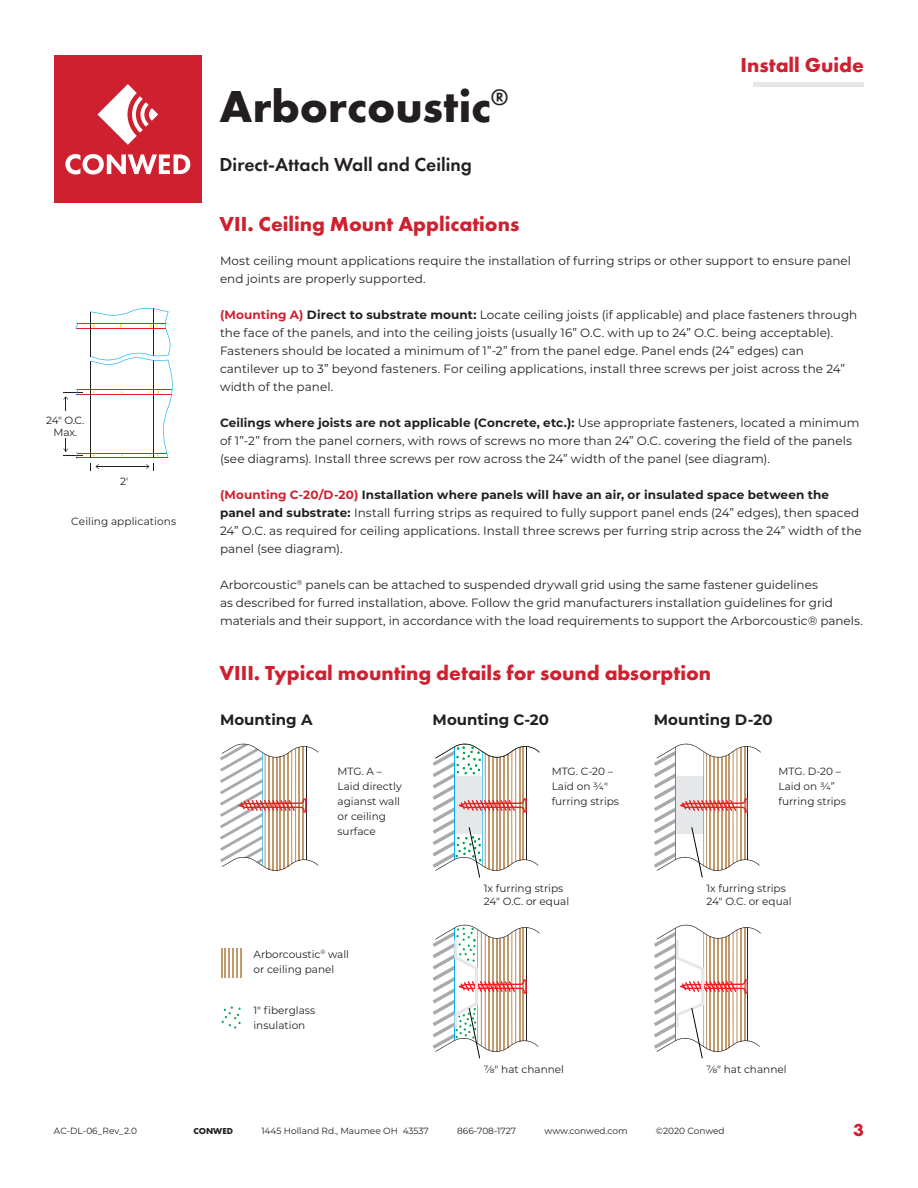
<style>
.page{position:relative;width:918px;height:1188px;background:#fff}
.page>*{position:absolute;margin:0;border:0;box-sizing:border-box;transform-origin:0 0}
.t1{font:700 46.5px "Futura PT";color:#231f20}
.t2{font:700 21px "Futura PT";color:#cf202f}
.t3{font:600 19.5px "Futura PT";color:#231f20}
.t4{font:700 18px "Futura PT";color:#cf202f}
.t5{font:700 15px "Montserrat";color:#231f20}
.t6{font:12px/18px "Montserrat";letter-spacing:.005em;color:#231f20}
.t7{font:10.5px/15px "Montserrat";color:#231f20}
.t8{font:9px "Montserrat";color:#231f20}
.t9{font:700 9px "Futura PT";color:#231f20}
.s1{font-weight:700;color:#cf202f}
.s2{font-weight:700}
</style>
<div class="page">
<div style="left:54px;top:56px;width:148px;height:147px;background:#cf202f"></div>
<svg style="left:97px;top:84px;width:61px;height:61px"></svg>
<svg style="left:65px;top:154px;width:125px;height:21px"></svg>
<hr style="left:753px;top:82px;width:111px;height:4px;background:#e6e8e8">
<svg style="left:220px;top:743px;width:98px;height:128px"></svg>
<hr style="left:76px;top:328px;width:90px;height:1px;background:#ee1d23">
<hr style="left:77px;top:323px;width:89px;height:1px;background:#ee1d23">
<hr style="left:77px;top:390px;width:95px;height:1px;background:#ee1d23">
<hr style="left:76px;top:394px;width:96px;height:1px;background:#ee1d23">
<hr style="left:77px;top:453px;width:90px;height:1px;background:#ee1d23">
<hr style="left:76px;top:457px;width:92px;height:1px;background:#ee1d23">
<hr style="left:66px;top:397px;width:1px;height:54px;background:#231f20">
<svg style="left:76px;top:322px;width:2px;height:8px"></svg>
<svg style="left:63px;top:388px;width:20px;height:12px"></svg>
<svg style="left:63px;top:448px;width:20px;height:11px"></svg>
<svg style="left:90px;top:308px;width:83px;height:162px"></svg>
<hr style="left:221px;top:948px;width:1px;height:30px;background:#c39a6b">
<hr style="left:225px;top:948px;width:1px;height:30px;background:#c39a6b">
<hr style="left:229px;top:948px;width:1px;height:30px;background:#c39a6b">
<hr style="left:232px;top:948px;width:2px;height:30px;background:#c39a6b">
<hr style="left:236px;top:948px;width:1px;height:30px;background:#c39a6b">
<hr style="left:240px;top:948px;width:1px;height:30px;background:#c39a6b">
<svg style="left:221px;top:1006px;width:20px;height:23px"></svg>
<svg style="left:433px;top:743px;width:107px;height:135px"></svg>
<svg style="left:654px;top:743px;width:107px;height:135px"></svg>
<svg style="left:433px;top:924px;width:107px;height:135px"></svg>
<svg style="left:654px;top:924px;width:107px;height:135px"></svg>
<div style="left:42px;top:411px;width:46px;height:27px;background:#fff"></div>
<p class="t7" style="left:46px;top:412px;width:40px">24" O.C.</p>
<p class="t7" style="left:54px;top:425px;width:25px">Max.</p>
<p class="t7" style="left:120px;top:474px;width:10px">2'</p>
<p class="t7" style="left:71px;top:513px;width:106px">Ceiling applications</p>
<h1 class="t1" style="left:220px;top:76px;width:290px">Arborcoustic<sup>®</sup></h1>
<h3 class="t3" style="left:220px;top:153px;width:254px">Direct-Attach Wall and Ceiling</h3>
<p class="t2" style="left:220px;top:211px;width:301px">VII. Ceiling Mount Applications</p>
<h2 class="t2" style="left:741px;top:51px;width:125px">Install Guide</h2>
<p class="t6" style="left:220px;top:251px;width:633px">Most ceiling mount applications require the installation of furring strips or other support to ensure panel end joints are properly supported.</p>
<p class="t6" style="left:220px;top:305px;width:639px"><span class="s1">(Mounting A)</span> <span class="s2">Direct to substrate mount:</span> Locate ceiling joists (if applicable) and place fasteners through the face of the panels, and into the ceiling joists (usually 16” O.C. with up to 24” O.C. being acceptable).<br>Fasteners should be located a minimum of 1”-2” from the panel edge. Panel ends (24” edges) can cantilever up to 3” beyond fasteners. For ceiling applications, install three screws per joist across the 24” width of the panel.</p>
<p class="t6" style="left:220px;top:413px;width:641px"><span class="s2">Ceilings where joists are not applicable (Concrete, etc.):</span> Use appropriate fasteners, located a minimum of 1”-2” from the panel corners, with rows of screws no more than 24” O.C. covering the field of the panels (see diagrams). Install three screws per row across the 24” width of the panel (see diagram).</p>
<p class="t6" style="left:220px;top:485px;width:643px"><span class="s1">(Mounting C-20/D-20)</span> <span class="s2">Installation where panels will have an air, or insulated space between the panel and substrate:</span> Install furring strips as required to fully support panel ends (24” edges), then spaced 24” O.C. as required for ceiling applications. Install three screws per furring strip across the 24” width of the panel (see diagram).</p>
<p class="t6" style="left:220px;top:575px;width:644px">Arborcoustic<sup>®</sup> panels can be attached to suspended drywall grid using the same fastener guidelines<br>as described for furred installation, above. Follow the grid manufacturers installation guidelines for grid materials and their support, in accordance with the load requirements to support the Arborcoustic® panels.</p>
<p class="t2" style="left:220px;top:660px;width:493px">VIII. Typical mounting details for sound absorption</p>
<p class="t5" style="left:220px;top:709px;width:94px">Mounting A</p>
<p class="t5" style="left:433px;top:709px;width:118px">Mounting C-20</p>
<p class="t5" style="left:654px;top:709px;width:120px">Mounting D-20</p>
<p class="t7" style="left:338px;top:763px;width:66px">MTG. A –<br>Laid directly agianst wall or ceiling surface</p>
<p class="t7" style="left:552px;top:763px;width:69px">MTG. C-20 –<br>Laid on ¾" furring strips</p>
<p class="t7" style="left:779px;top:763px;width:69px">MTG. D-20 –<br>Laid on ¾” furring strips</p>
<p class="t7" style="left:254px;top:946px;width:97px">Arborcoustic<sup>®</sup> wall</p>
<p class="t7" style="left:254px;top:961px;width:82px">or ceiling panel</p>
<p class="t7" style="left:254px;top:1003px;width:63px">1" fiberglass</p>
<p class="t7" style="left:254px;top:1018px;width:53px">insulation</p>
<p class="t7" style="left:484px;top:882px;width:87px;line-height:12.6px">1x furring strips<br>24" O.C. or equal</p>
<p class="t7" style="left:706px;top:882px;width:87px;line-height:12.6px">1x furring strips<br>24" O.C. or equal</p>
<p class="t7" style="left:484px;top:1062px;width:82px">⅞" hat channel</p>
<p class="t7" style="left:706px;top:1062px;width:82px">⅞" hat channel</p>
<p class="t8" style="left:54px;top:1125px;width:84px">AC-DL-06_Rev_2.0</p>
<p class="t9" style="left:193px;top:1126px;width:41px">CONWED</p>
<p class="t8" style="left:261px;top:1125px;width:169px">1445 Holland Rd., Maumee OH 43537</p>
<p class="t8" style="left:457px;top:1125px;width:61px">866-708-1727</p>
<p class="t8" style="left:545px;top:1125px;width:85px">www.conwed.com</p>
<p class="t8" style="left:656px;top:1125px;width:70px">©2020 Conwed</p>
<h3 class="t4" style="left:853px;top:1118px;width:12px">3</h3>
</div>
